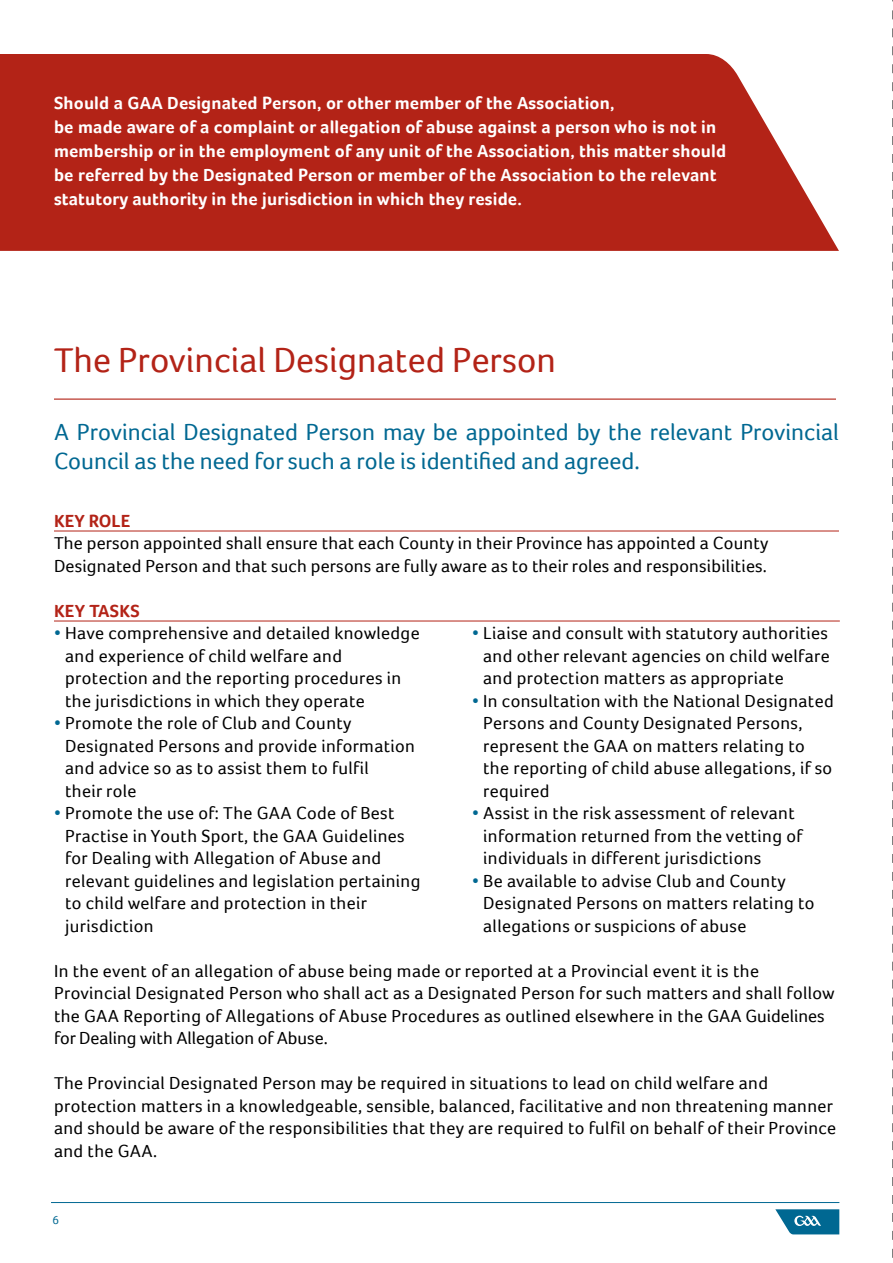
<style>
.page{position:relative;width:893px;height:1263px;background:#fff}
.page>*{position:absolute;margin:0;border:0;box-sizing:border-box;transform-origin:0 0}
.t1{font:36px "Foco";color:#b32317}
.t2{font:24px/28.8px "Foco";color:#006892}
.t3{font:18px/22.5px "Foco";letter-spacing:.02em;color:#000}
.t4{font:700 18px/24px "Foco";letter-spacing:.01em;color:#fff}
.t5{font:700 18px "Foco";letter-spacing:.02em;color:#b32317}
.t6{font:12px "Foco";color:#006892}
.s1{color:#006892}
</style>
<div class="page">
<svg style="left:775px;top:1209px;width:64px;height:25px"></svg>
<hr style="left:51px;top:1202px;width:788px;height:1px;background:#006892">
<hr style="left:54px;top:398px;width:782px;height:2px;background:#b32317">
<hr style="left:54px;top:531px;width:785px;height:1px;background:#b32317">
<hr style="left:54px;top:621px;width:786px;height:1px;background:#b32317">
<svg style="left:0;top:54px;width:839px;height:197px;background:#b83227"></svg>
<svg style="left:892px;top:0;width:1px;height:1258px"></svg>
<p class="t4" style="left:54px;top:91px;width:674px">Should a GAA Designated Person, or other member of the Association,<br>be made aware of a complaint or allegation of abuse against a person who is not in membership or in the employment of any unit of the Association, this matter should be referred by the Designated Person or member of the Association to the relevant statutory authority in the jurisdiction in which they reside.</p>
<h1 class="t1" style="left:54px;top:339px;width:504px">The Provincial Designated Person</h1>
<h2 class="t2" style="left:54px;top:417px;width:786px">A Provincial Designated Person may be appointed by the relevant Provincial<br>Council as the need for such a role is identified and agreed.</h2>
<p class="t5" style="left:54px;top:510px;width:78px">Key Role</p>
<p class="t3" style="left:54px;top:532px;width:716px">The person appointed shall ensure that each County in their Province has appointed a County<br>Designated Person and that such persons are fully aware as to their roles and responsibilities.</p>
<p class="t5" style="left:54px;top:600px;width:87px">Key tasks</p>
<p class="t3" style="left:65px;top:622px;width:356px;text-indent:-11px"><span class="s1">•</span> Have comprehensive and detailed knowledge and experience of child welfare and protection and the reporting procedures in the jurisdictions in which they operate</p>
<p class="t3" style="left:65px;top:712px;width:351px;text-indent:-11px"><span class="s1">•</span> Promote the role of Club and County<br>Designated Persons and provide information and advice so as to assist them to fulfil<br>their role</p>
<p class="t3" style="left:65px;top:802px;width:357px;text-indent:-11px"><span class="s1">•</span> Promote the use of: The GAA Code of Best Practise in Youth Sport, the GAA Guidelines for Dealing with Allegation of Abuse and relevant guidelines and legislation pertaining to child welfare and protection in their jurisdiction</p>
<p class="t3" style="left:483px;top:622px;width:348px;text-align:justify;text-indent:-11px"><span class="s1">•</span> Liaise and consult with statutory authorities and other relevant agencies on child welfare and protection matters as appropriate</p>
<p class="t3" style="left:483px;top:689px;width:352px;text-indent:-11px"><span class="s1">•</span> I n consultation with the National Designated Persons and County Designated Persons, represent the GAA on matters relating to the reporting of child abuse allegations, if so required</p>
<p class="t3" style="left:483px;top:802px;width:321px;text-indent:-11px"><span class="s1">•</span> Assist in the risk assessment of relevant information returned from the vetting of individuals in different jurisdictions</p>
<p class="t3" style="left:483px;top:869px;width:333px;text-indent:-11px"><span class="s1">•</span> Be available to advise Club and County<br>Designated Persons on matters relating to allegations or suspicions of abuse</p>
<p class="t3" style="left:54px;top:959px;width:782px">In the event of an allegation of abuse being made or reported at a Provincial event it is the Provincial Designated Person who shall act as a Designated Person for such matters and shall follow the GAA Reporting of Allegations of Abuse Procedures as outlined elsewhere in the GAA Guidelines for Dealing with Allegation of Abuse.</p>
<p class="t3" style="left:54px;top:1072px;width:784px">The Provincial Designated Person may be required in situations to lead on child welfare and protection matters in a knowledgeable, sensible, balanced, facilitative and non threatening manner and should be aware of the responsibilities that they are required to fulfil on behalf of their Province and the GAA.</p>
<p class="t6" style="left:52px;top:1213px;width:8px">6</p>
</div>
